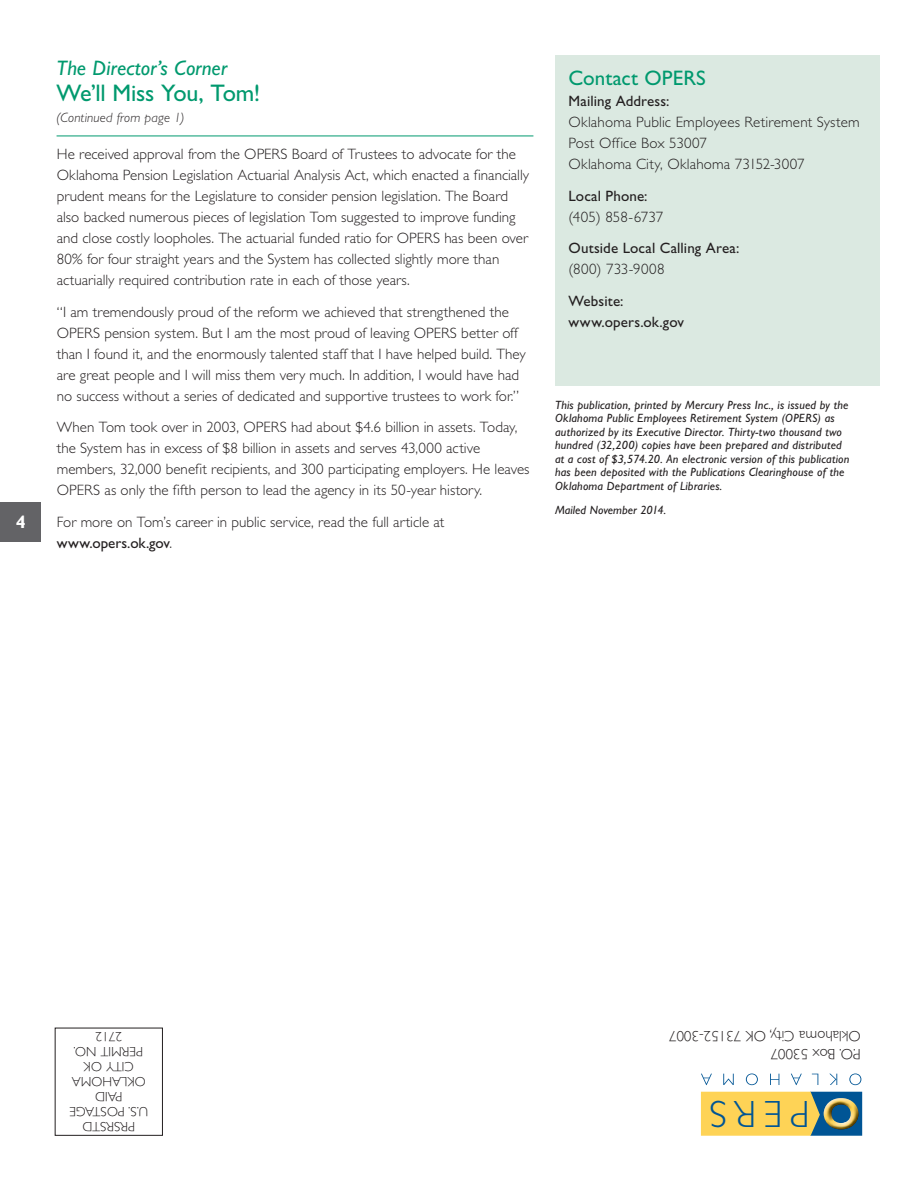
<style>
.page{position:relative;width:921px;height:1191px;background:#fff}
.page>*{position:absolute;margin:0;border:0;box-sizing:border-box;transform-origin:0 0}
.t1{font:300 38.1px "Gill Sans Std";color:#005595}
.t2{font:24px "Gill Sans Std";letter-spacing:-.01em;color:#00996e}
.t3{font:italic 21px "Gill Sans Std";color:#00996e}
.t4{font:21px "Gill Sans Std";letter-spacing:.005em;color:#00996e}
.t5{font:700 18px "Gill Sans Std";color:#fff}
.t6{font:300 15px/21px "Gill Sans Std";color:#231f20}
.t7{font:15px/21px "Gill Sans Std";letter-spacing:.01em;color:#231f20}
.t8{font:300 15px "Gill Sans Std";letter-spacing:.025em;color:#231f20}
.t9{font:300 13.5px/15px "Gill Sans Std";color:#231f20;text-align:center}
.t10{font:italic 300 13.5px "Gill Sans Std";letter-spacing:.01em;color:#231f20}
.t11{font:italic 12px/13.5px "Gill Sans Std";letter-spacing:.015em;color:#231f20}
.s1{font-weight:400}
</style>
<div class="page">
<div style="left:0;top:502px;width:40px;height:39px;background:#636366"></div>
<div style="left:555px;top:55px;width:324px;height:330px;background:#dbe9e1"></div>
<svg style="left:701px;top:1073px;width:160px;height:12px"></svg>
<svg style="left:701px;top:1091px;width:161px;height:44px;background:#e0c560"></svg>
<img style="left:822px;top:1097px;width:39px;height:35px">
<img style="left:823px;top:1126px;width:35px;height:3px">
<img style="left:831px;top:1126px;width:19px;height:3px">
<img style="left:823px;top:1098px;width:35px;height:28px">
<hr style="left:57px;top:136px;width:476px;height:1px;background:#00996e">
<p class="t5" style="left:16px;top:511px;width:11px">4</p>
<h3 class="t3" style="left:57px;top:56px;width:172px">The Director’s Corner</h3>
<h2 class="t2" style="left:57px;top:79px;width:205px">We’ll Miss You, Tom!</h2>
<p class="t10" style="left:57px;top:110px;width:129px">(Continued from page 1)</p>
<p class="t6" style="left:57px;top:144px;width:474px">He received approval from the OPERS Board of Trustees to advocate for the Oklahoma Pension Legislation Actuarial Analysis Act, which enacted a financially prudent means for the Legislature to consider pension legislation. The Board also backed numerous pieces of legislation Tom suggested to improve funding and close costly loopholes. The actuarial funded ratio for OPERS has been over 80% for four straight years and the System has collected slightly more than actuarially required contribution rate in each of those years.</p>
<p class="t6" style="left:57px;top:301px;width:470px">“I am tremendously proud of the reform we achieved that strengthened the OPERS pension system. But I am the most proud of leaving OPERS better off than I found it, and the enormously talented staff that I have helped build. They are great people and I will miss them very much. In addition, I would have had no success without a series of dedicated and supportive trustees to work for.”</p>
<p class="t6" style="left:57px;top:417px;width:474px">When Tom took over in 2003, OPERS had about $4.6 billion in assets. Today, the System has in excess of $8 billion in assets and serves 43,000 active members, 32,000 benefit recipients, and 300 participating employers. He leaves OPERS as only the fifth person to lead the agency in its 50-year history.</p>
<p class="t6" style="left:57px;top:511px;width:389px">For more on Tom’s career in public service, read the full article at <span class="s1">www.opers.ok.gov</span>.</p>
<h3 class="t4" style="left:568px;top:66px;width:139px">Contact OPERS</h3>
<p class="t7" style="left:568px;top:91px;width:103px">Mailing Address:</p>
<p class="t6" style="left:568px;top:112px;width:293px">Oklahoma Public Employees Retirement System<br>Post Office Box 53007<br>Oklahoma City, Oklahoma 73152-3007</p>
<p class="t7" style="left:568px;top:185px;width:81px">Local Phone:</p>
<p class="t6" style="left:568px;top:206px;width:96px">(405) 858-6737</p>
<p class="t7" style="left:568px;top:238px;width:172px">Outside Local Calling Area:</p>
<p class="t8" style="left:568px;top:261px;width:98px">(800) 733-9008</p>
<p class="t7" style="left:568px;top:290px;width:117px">Website: www.opers.ok.gov</p>
<p class="t11" style="left:555px;top:398px;width:296px">This publication, printed by Mercury Press Inc., is issued by the Oklahoma Public Employees Retirement System (OPERS) as authorized by its Executive Director. Thirty-two thousand two hundred (32,200) copies have been prepared and distributed at a cost of $3,574.20. An electronic version of this publication has been deposited with the Publications Clearinghouse of the Oklahoma Department of Libraries.</p>
<p class="t11" style="left:555px;top:503px;width:112px">Mailed November 2014.</p>
<p class="t9" style="left:148px;top:1134px;width:80px;rotate:-180deg">PRSRSTD<br>U.S. POSTAGE<br>PAID<br>OKLAHOMA<br>CITY OK<br>PERMIT NO.<br>2712</p>
<p class="t6" style="left:860px;top:1062px;width:193px;line-height:18px;rotate:-180deg">P.O. Box 53007<br>Oklahoma City, OK 73152-3007</p>
<h1 class="t1" style="left:810px;top:1134px;width:102px;rotate:-180deg">PERS</h1>
</div>
